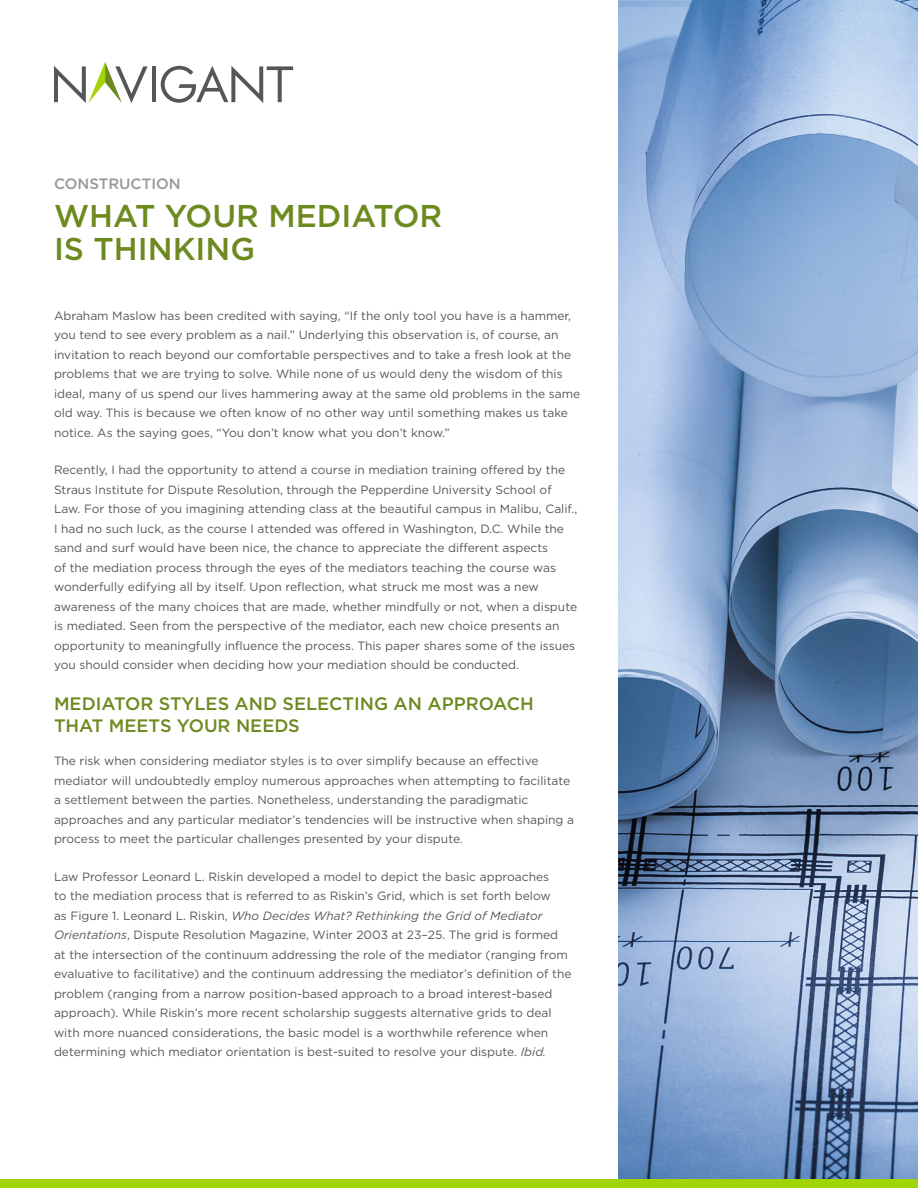
<style>
.page{position:relative;width:918px;height:1188px;background:#fff}
.page>*{position:absolute;margin:0;border:0;box-sizing:border-box;transform-origin:0 0}
.TITLE_-_Green{font:500 31.5px/33px "Gotham";color:#6c8a1f}
.BOD_-_Copy_Headers{font:500 18px/22.5px "Gotham";color:#6c8a1f}
.BOD_-_Industry_Name{font:500 15px "Gotham";color:#9a9799}
.BOD_-_Copy_P1_Gray{font:12px/19.5px "Gotham";color:#545759}
.s1{font-style:italic}
</style>
<div class="page">
<hr style="left:152px;top:66px;width:4px;height:36px;background:#545759">
<svg style="left:161px;top:66px;width:132px;height:37px"></svg>
<svg style="left:54px;top:62px;width:94px;height:41px"></svg>
<img style="left:618px;top:0;width:300px;height:1179px">
<div style="left:0;top:1179px;width:918px;height:9px;background:#a2d40a"></div>
<p class="BOD_-_Industry_Name" style="left:54px;top:174px;width:128px">CONSTRUCTION</p>
<p class="TITLE_-_Green" style="left:54px;top:198px;width:390px">WHAT YOUR MEDIATOR<br>IS THINKING</p>
<p class="BOD_-_Copy_P1_Gray" style="left:54px;top:305px;width:528px">Abraham Maslow has been credited with saying, “If the only tool you have is a hammer, you tend to see every problem as a nail.” Underlying this observation is, of course, an invitation to reach beyond our comfortable perspectives and to take a fresh look at the problems that we are trying to solve. While none of us would deny the wisdom of this ideal, many of us spend our lives hammering away at the same old problems in the same old way. This is because we often know of no other way until something makes us take notice. As the saying goes, “You don’t know what you don’t know.”</p>
<p class="BOD_-_Copy_P1_Gray" style="left:54px;top:460px;width:525px">Recently, I had the opportunity to attend a course in mediation training offered by the Straus Institute for Dispute Resolution, through the Pepperdine University School of Law. For those of you imagining attending class at the beautiful campus in Malibu, Calif., I had no such luck, as the course I attended was offered in Washington, D.C. While the sand and surf would have been nice, the chance to appreciate the different aspects<br>of the mediation process through the eyes of the mediators teaching the course was wonderfully edifying all by itself. Upon reflection, what struck me most was a new awareness of the many choices that are made, whether mindfully or not, when a dispute is mediated. Seen from the perspective of the mediator, each new choice presents an opportunity to meaningfully influence the process. This paper shares some of the issues you should consider when deciding how your mediation should be conducted.</p>
<p class="BOD_-_Copy_Headers" style="left:54px;top:692px;width:481px">MEDIATOR STYLES AND SELECTING AN APPROACH<br>THAT MEETS YOUR NEEDS</p>
<p class="BOD_-_Copy_P1_Gray" style="left:54px;top:751px;width:522px">The risk when considering mediator styles is to over simplify because an effective mediator will undoubtedly employ numerous approaches when attempting to facilitate a settlement between the parties. Nonetheless, understanding the paradigmatic approaches and any particular mediator’s tendencies will be instructive when shaping a process to meet the particular challenges presented by your dispute.</p>
<p class="BOD_-_Copy_P1_Gray" style="left:54px;top:866px;width:519px">Law Professor Leonard L. Riskin developed a model to depict the basic approaches<br>to the mediation process that is referred to as Riskin’s Grid, which is set forth below<br>as Figure 1. Leonard L. Riskin, <span class="s1">Who Decides What? Rethinking the Grid of Mediator Orientations</span>, Dispute Resolution Magazine, Winter 2003 at 23–25. The grid is formed at the intersection of the continuum addressing the role of the mediator (ranging from evaluative to facilitative) and the continuum addressing the mediator’s definition of the problem (ranging from a narrow position-based approach to a broad interest-based approach). While Riskin’s more recent scholarship suggests alternative grids to deal with more nuanced considerations, the basic model is a worthwhile reference when determining which mediator orientation is best-suited to resolve your dispute. <span class="s1">Ibid.</span></p>
</div>
